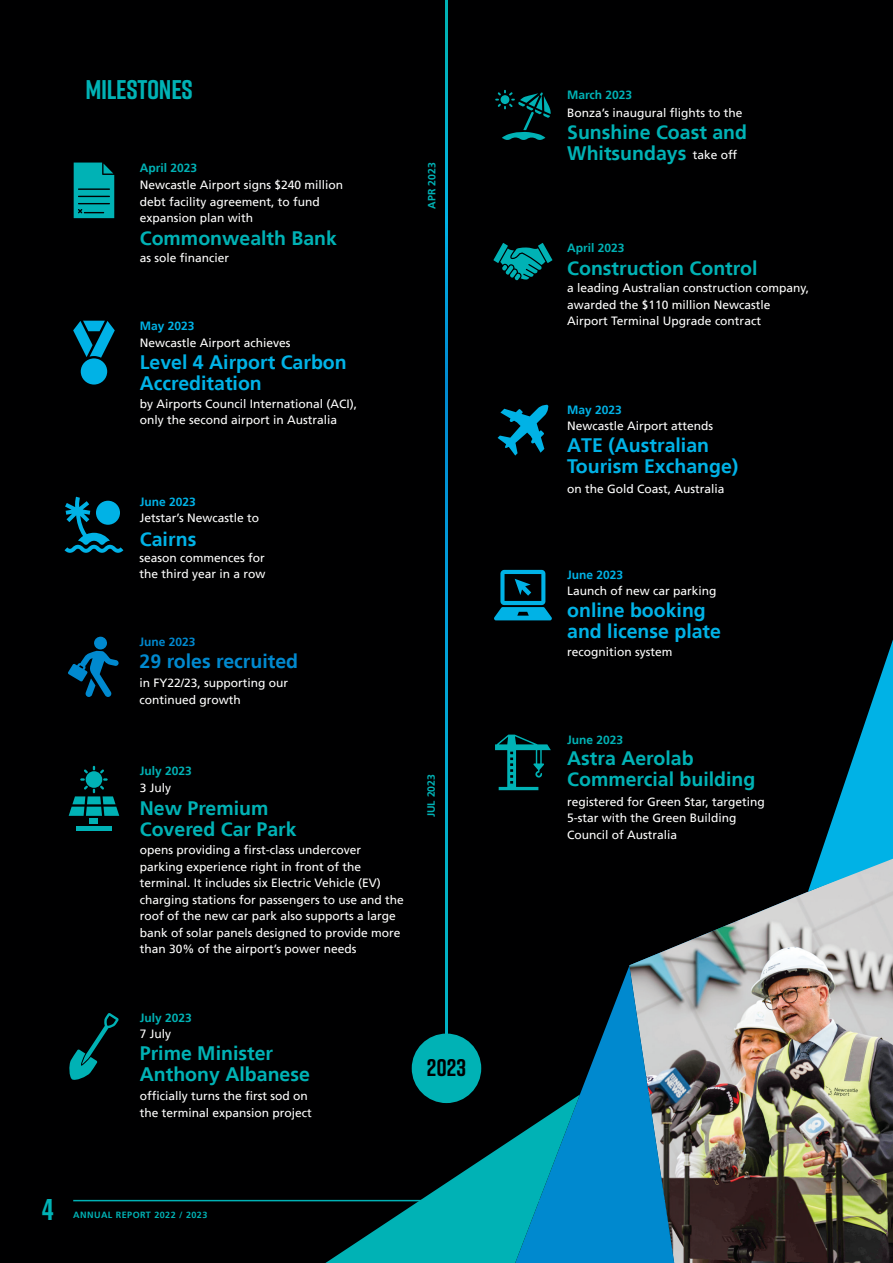
<style>
.page{position:relative;width:893px;height:1263px;background:#000001}
.page>*{position:absolute;margin:0;border:0;box-sizing:border-box;transform-origin:0 0}
.t1{font:700 30px "Rift";color:#00b2b5}
.t2{font:700 27px "Rift";letter-spacing:-.01em;color:#00b2b5}
.t3{font:700 24px "Rift";color:#000001}
.t4{font:700 19.5px/21px "Frutiger LT";color:#00b2b5}
.t5{font:700 19.5px/21px "Frutiger LT";color:#00b2e6}
.t6{font:700 19.5px "Frutiger LT";color:#0089cf}
.t7{font:12px/16.5px "Frutiger LT";color:#fff}
.t8{font:700 12px "Frutiger LT";color:#00b2b5}
.t9{font:700 12px "Frutiger LT";color:#00b2e6}
.t10{font:700 12px "Frutiger LT";color:#0089cf}
.t11{font:700 10.5px "Frutiger LT";color:#00b2b5}
.t12{font:700 9px "Frutiger LT";letter-spacing:.05em;color:#00b2b5}
</style>
<div class="page">
<hr style="left:73px;top:1200px;width:776px;height:1px;background:#00b2b5">
<svg style="left:68px;top:651px;width:51px;height:46px"></svg>
<div style="left:94px;top:636px;width:13px;height:14px;background:#0089cf;border-radius:50%"></div>
<img style="left:629px;top:891px;width:264px;height:372px">
<svg style="left:580px;top:966px;width:94px;height:297px;background:#237dab"></svg>
<svg style="left:808px;top:640px;width:85px;height:252px"></svg>
<svg style="left:65px;top:497px;width:58px;height:56px"></svg>
<div style="left:90px;top:818px;width:8px;height:6px;background:#00b2b5"></div>
<div style="left:76px;top:826px;width:36px;height:5px;background:#00b2b5"></div>
<svg style="left:69px;top:766px;width:50px;height:50px"></svg>
<div style="left:81px;top:358px;width:26px;height:27px;background:#00b2e6;border-radius:50%"></div>
<svg style="left:73px;top:321px;width:42px;height:37px"></svg>
<svg style="left:69px;top:1013px;width:50px;height:67px"></svg>
<svg style="left:74px;top:163px;width:40px;height:55px;background:#009c9f"></svg>
<svg style="left:325px;top:0;width:255px;height:1263px"></svg>
<h2 class="t2" style="left:85px;top:70px;width:109px">MILESTONES</h2>
<p class="t8" style="left:140px;top:160px;width:59px">April 2023</p>
<p class="t7" style="left:140px;top:177px;width:205px">Newcastle Airport signs $240 million debt facility agreement, to fund expansion plan with</p>
<p class="t7" style="left:140px;top:249px;width:91px">as sole financier</p>
<h3 class="t4" style="left:140px;top:227px;width:199px">Commonwealth Bank</h3>
<p class="t9" style="left:140px;top:318px;width:56px">May 2023</p>
<h3 class="t5" style="left:140px;top:352px;width:208px">Level 4 Airport Carbon<br>Accreditation</h3>
<p class="t7" style="left:140px;top:335px;width:152px">Newcastle Airport achieves</p>
<p class="t7" style="left:140px;top:395px;width:219px">by Airports Council International (ACI), only the second airport in Australia</p>
<p class="t11" style="left:426px;top:209px;width:48px;rotate:-90deg">APR 2023</p>
<p class="t9" style="left:140px;top:494px;width:58px">June 2023</p>
<p class="t7" style="left:140px;top:510px;width:121px">Jetstar’s Newcastle to</p>
<p class="t7" style="left:140px;top:549px;width:128px">season commences for the third year in a row</p>
<h3 class="t5" style="left:140px;top:528px;width:58px">Cairns</h3>
<p class="t10" style="left:140px;top:634px;width:58px">June 2023</p>
<h3 class="t6" style="left:140px;top:650px;width:160px">29 roles recruited</h3>
<p class="t7" style="left:140px;top:675px;width:150px">in FY22/23, supporting our continued growth</p>
<p class="t8" style="left:140px;top:764px;width:54px">July 2023</p>
<h3 class="t4" style="left:140px;top:797px;width:158px">New Premium<br>Covered Car Park</h3>
<p class="t7" style="left:140px;top:779px;width:33px">3 July</p>
<p class="t7" style="left:140px;top:842px;width:266px">opens providing a first-class undercover parking experience right in front of the terminal. It includes six Electric Vehicle (EV) charging stations for passengers to use and the roof of the new car park also supports a large bank of solar panels designed to provide more than 30% of the airport’s power needs</p>
<p class="t8" style="left:140px;top:1011px;width:54px">July 2023</p>
<h3 class="t4" style="left:140px;top:1043px;width:172px">Prime Minister<br>Anthony Albanese</h3>
<p class="t7" style="left:140px;top:1088px;width:174px">officially turns the first sod on the terminal expansion project</p>
<p class="t7" style="left:140px;top:1025px;width:33px">7 July</p>
<p class="t11" style="left:425px;top:817px;width:45px;rotate:-90deg">JUL 2023</p>
<h3 class="t3" style="left:427px;top:1051px;width:41px">2023</h3>
<h1 class="t1" style="left:42px;top:1188px;width:13px">4</h1>
<p class="t12" style="left:73px;top:1209px;width:136px">ANNUAL REPORT 2022 / 2023</p>
<p class="t8" style="left:567px;top:88px;width:67px">March 2023</p>
<h3 class="t4" style="left:567px;top:121px;width:181px">Sunshine Coast and<br>Whitsundays</h3>
<p class="t7" style="left:567px;top:104px;width:177px">Bonza’s inaugural flights to the</p>
<p class="t7" style="left:693px;top:147px;width:46px">take off</p>
<p class="t8" style="left:567px;top:241px;width:59px">April 2023</p>
<h3 class="t4" style="left:567px;top:257px;width:192px">Construction Control</h3>
<p class="t7" style="left:567px;top:280px;width:243px">a leading Australian construction company, awarded the $110 million Newcastle<br>Airport Terminal Upgrade contract</p>
<p class="t9" style="left:567px;top:402px;width:56px">May 2023</p>
<h3 class="t5" style="left:567px;top:435px;width:173px">ATE (Australian<br>Tourism Exchange)</h3>
<p class="t7" style="left:567px;top:418px;width:148px">Newcastle Airport attends</p>
<p class="t7" style="left:567px;top:480px;width:159px">on the Gold Coast, Australia</p>
<p class="t9" style="left:567px;top:568px;width:58px">June 2023</p>
<p class="t7" style="left:567px;top:583px;width:151px">Launch of new car parking</p>
<h3 class="t5" style="left:567px;top:600px;width:155px">online booking and license plate</h3>
<p class="t7" style="left:567px;top:643px;width:107px">recognition system</p>
<p class="t8" style="left:567px;top:732px;width:58px">June 2023</p>
<h3 class="t4" style="left:567px;top:747px;width:190px">Astra Aerolab<br>Commercial building</h3>
<p class="t7" style="left:567px;top:793px;width:199px">registered for Green Star, targeting<br>5-star with the Green Building<br>Council of Australia</p>
</div>
